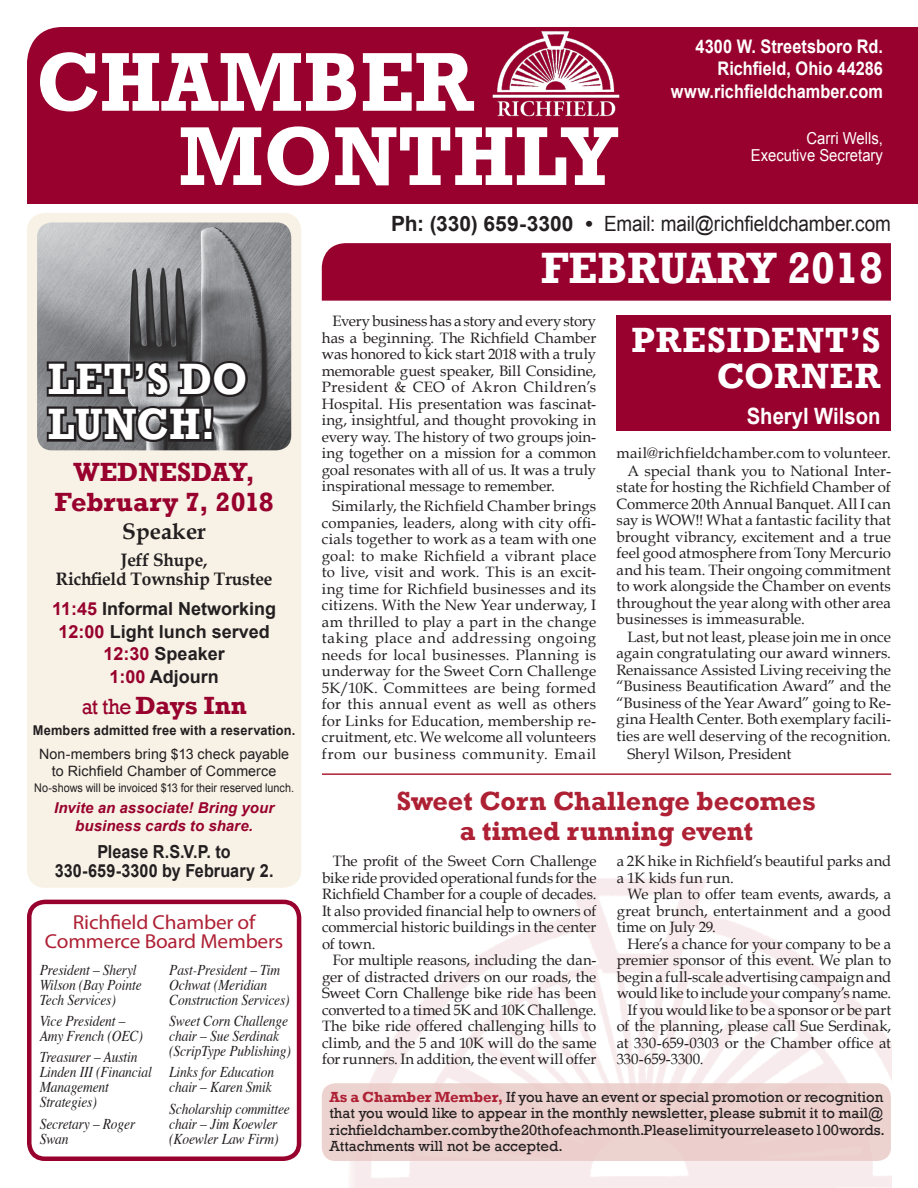
<style>
.page{position:relative;width:918px;height:1188px;background:#fff}
.page>*{position:absolute;margin:0;border:0;box-sizing:border-box;transform-origin:0 0}
.t1{font:700 84.75px/74.2px "Rockwell";color:#fff;scale:.96 1}
.t2{font:700 45px/45px "Rockwell";color:#fff;scale:.92 1}
.t3{font:700 45px "Rockwell";color:#fff;scale:.96 1}
.t4{font:700 36px/36px "Rockwell";letter-spacing:.025em;color:#fff;text-align:right}
.t5{font:700 27px/30px "Rockwell";color:#ae2135;text-align:center}
.t6{font:700 27px/30px "Rockwell";color:#98012d;text-align:center}
.t7{font:700 25.5px "Rockwell";color:#98012d}
.t8{font:700 22.5px "Arial";color:#fff;scale:.9 1}
.Book_Antique_headlin{font:700 22.5px "Book Antiqua";color:#231f20}
.t9{font:21px "Arial";letter-spacing:-.005em;color:#231f20;scale:.9 1}
._001Body_Text{font:20.25px/19.5px "Myriad Pro";letter-spacing:-.01em;color:#ae2135;text-align:center;scale:1.06 1}
.t10{font:700 18.75px "Arial";color:#fff;scale:.87 1}
.t11{font:700 18px "Arial";color:#231f20}
.t12{font:700 18px/19.5px "Arial";color:#231f20;text-align:center;scale:.9 1}
.Book_Antique_headlin-2{font:700 18px/19.5px "Book Antiqua";letter-spacing:-.01em;color:#231f20;text-align:center;scale:.96 1}
.t13{font:16.5px/16.5px "Arial";color:#fff;text-align:right;scale:.9 1}
.Book_Antique{font:15px/16.5px "Book Antiqua";color:#231f20;text-align:justify}
.t14{font:italic 15px/15px "Times";letter-spacing:-.01em;color:#231f20;scale:.9 1}
.t15{font:15px/16.5px "Rockwell";color:#231f20;text-align:justify}
.lunch_cost_info{font:italic 700 15px/18px "Arial";letter-spacing:.005em;color:#98012d;text-align:center}
.lunch_cost_info-2{font:14.25px/16.5px "Arial";letter-spacing:.005em;color:#231f20;text-align:center}
.t16{font:700 13.5px "Arial";letter-spacing:.015em;color:#231f20;scale:.95 1}
.lunch_cost_info-3{font:12px "Arial";color:#231f20;scale:.9 1}
.s1{font-weight:700}
.s2{color:#98012d}
.s3{font-weight:400;font-size:22.5px}
.s4{font-weight:700;color:#ae2135}
</style>
<div class="page">
<div style="left:27px;top:27px;width:891px;height:177px;background:#98012d"></div>
<img style="left:462px;top:30px;width:190px;height:87px">
<div style="left:27px;top:213px;width:274px;height:675px;background:#f7f1e6;border-radius:18px"></div>
<img style="left:37px;top:222px;width:254px;height:228px">
<svg style="left:44px;top:358px;width:207px;height:88px;background:#4e4d4f"></svg>
<div style="left:322px;top:243px;width:569px;height:58px;background:#98012d"></div>
<div style="left:617px;top:315px;width:274px;height:116px;background:#98012d"></div>
<hr style="left:322px;top:773px;width:569px;height:2px;background:#ae2135">
<div style="left:322px;top:1083px;width:569px;height:78px;background:#ecd0cc;border-radius:14px"></div>
<div style="left:27px;top:900px;width:274px;height:261px;border:4px solid #98012d;border-radius:16px"></div>
<h1 class="t1" style="left:179px;top:45px;width:459px;text-indent:-143px">CHAMBER<br>MONTHLY</h1>
<p class="t10" style="left:696px;top:34px;width:217px">4300 W. Streetsboro Rd.</p>
<p class="t10" style="left:718px;top:56px;width:192px">Richfield, Ohio 44286</p>
<p class="t10" style="left:671px;top:79px;width:245px">www.richfieldchamber.com</p>
<p class="t13" style="left:751px;top:130px;width:148px">Carri Wells,<br>Executive Secretary</p>
<p class="t9" style="left:391px;top:210px;width:557px"><span class="s1">Ph: (330) 659-3300 •</span> Email: mail@richfieldchamber.com</p>
<p class="t2" style="left:48px;top:357px;width:219px">LET’S DO<br>LUNCH!</p>
<p class="t6" style="left:55px;top:457px;width:221px">WEDNESDAY,<br>February 7, 2018</p>
<p class="Book_Antique_headlin" style="left:122px;top:518px;width:85px">Speaker</p>
<p class="Book_Antique_headlin-2" style="left:56px;top:550px;width:227px">Jeff Shupe,<br>Richfield Township Trustee</p>
<p class="t11" style="left:52px;top:597px;width:226px"><span class="s2">11:45</span> Informal Networking</p>
<p class="t11" style="left:59px;top:619px;width:213px"><span class="s2">12:00</span> Light lunch served</p>
<p class="t11" style="left:104px;top:642px;width:123px"><span class="s2">12:30</span> Speaker</p>
<p class="t11" style="left:109px;top:664px;width:111px"><span class="s2">1:00</span> Adjourn</p>
<p class="t7" style="left:82px;top:690px;width:166px"><span class="s3">at the</span> Days Inn</p>
<p class="t16" style="left:33px;top:721px;width:278px">Members admitted free with a reservation.</p>
<p class="lunch_cost_info-2" style="left:39px;top:746px;width:252px">Non-members bring $13 check payable to Richfield Chamber of Commerce</p>
<p class="lunch_cost_info-3" style="left:34px;top:780px;width:290px">No-shows will be invoiced $13 for their reserved lunch.</p>
<p class="lunch_cost_info" style="left:54px;top:799px;width:222px">Invite an associate! Bring your business cards to share.</p>
<p class="t12" style="left:55px;top:842px;width:245px">Please R.S.V.P. to<br>330-659-3300 by February 2.</p>
<p class="_001Body_Text" style="left:45px;top:912px;width:226px">Richfield Chamber of<br>Commerce Board Members</p>
<p class="t14" style="left:40px;top:961px;width:115px">President – Sheryl<br>Wilson (Bay Pointe<br>Tech Services)</p>
<p class="t14" style="left:40px;top:1013px;width:116px">Vice President –<br>Amy French (OEC)</p>
<p class="t14" style="left:40px;top:1049px;width:126px">Treasurer – Austin<br>Linden III (Financial<br>Management<br>Strategies)</p>
<p class="t14" style="left:40px;top:1116px;width:108px">Secretary – Roger<br>Swan</p>
<p class="t14" style="left:169px;top:961px;width:135px">Past-President – Tim<br>Ochwat (Meridian<br>Construction Services)</p>
<p class="t14" style="left:169px;top:1013px;width:137px">Sweet Corn Challenge chair – Sue Serdinak (ScripType Publishing)</p>
<p class="t14" style="left:169px;top:1064px;width:118px">Links for Education chair – Karen Smik</p>
<p class="t14" style="left:169px;top:1101px;width:136px">Scholarship committee chair – Jim Koewler (Koewler Law Firm)</p>
<p class="t3" style="left:541px;top:241px;width:358px">FEBRUARY 2018</p>
<p class="Book_Antique" style="left:322px;top:313px;width:276px;text-indent:11px">Every business has a story and every story has a beginning. The Richfield Chamber was honored to kick start 2018 with a truly memorable guest speaker, Bill Considine, President &amp; CEO of Akron Children’s Hospital. His presentation was fascinat&shy;ing, insightful, and thought provoking in every way. The history of two groups join&shy;ing together on a mission for a common goal resonates with all of us. It was a truly inspirational message to remember.</p>
<p class="Book_Antique" style="left:322px;top:498px;width:276px;text-indent:11px">Similarly, the Richfield Chamber brings companies, leaders, along with city offi&shy;cials together to work as a team with one goal: to make Richfield a vibrant place to live, visit and work. This is an excit&shy;ing time for Richfield businesses and its citizens. With the New Year underway, I am thrilled to play a part in the change taking place and addressing ongoing needs for local businesses. Planning is underway for the Sweet Corn Challenge 5K/10K. Committees are being formed for this annual event as well as others for Links for Education, membership re&shy;cruitment, etc. We welcome all volunteers from our business community. Email</p>
<p class="t4" style="left:632px;top:322px;width:250px">PRESIDENT’S<br>CORNER</p>
<p class="t8" style="left:747px;top:401px;width:150px">Sheryl Wilson</p>
<p class="Book_Antique" style="left:617px;top:445px;width:276px">mail@richfieldchamber.com to volunteer.</p>
<p class="Book_Antique" style="left:617px;top:462px;width:276px;text-indent:11px">A special thank you to National Inter&shy;state for hosting the Richfield Chamber of Commerce 20th Annual Banquet. All I can say is WOW!! What a fantastic facility that brought vibrancy, excitement and a true feel good atmosphere from Tony Mercurio and his team. Their ongoing commitment to work alongside the Chamber on events throughout the year along with other area businesses is immeasurable.</p>
<p class="Book_Antique" style="left:617px;top:628px;width:276px;text-indent:11px">Last, but not least, please join me in once again congratulating our award winners.<br>Renaissance Assisted Living receiving the “Business Beautification Award” and the “Business of the Year Award” going to Re&shy;gina Health Center. Both exemplary facili&shy;ties are well deserving of the recognition.</p>
<p class="Book_Antique" style="left:627px;top:745px;width:166px">Sheryl Wilson, President</p>
<p class="t5" style="left:397px;top:786px;width:420px">Sweet Corn Challenge becomes a timed running event</p>
<p class="Book_Antique" style="left:322px;top:853px;width:276px;text-indent:11px">The profit of the Sweet Corn Challenge bike ride provided operational funds for the Richfield Chamber for a couple of decades.<br>It also provided financial help to owners of commercial historic buildings in the center of town.</p>
<p class="Book_Antique" style="left:322px;top:952px;width:276px;text-indent:11px">For multiple reasons, including the dan&shy;ger of distracted drivers on our roads, the Sweet Corn Challenge bike ride has been converted to a timed 5K and 10K Challenge.<br>The bike ride offered challenging hills to climb, and the 5 and 10K will do the same for runners. In addition, the event will offer</p>
<p class="Book_Antique" style="left:617px;top:853px;width:276px">a 2K hike in Richfield’s beautiful parks and a 1K kids fun run.</p>
<p class="Book_Antique" style="left:617px;top:886px;width:276px;text-indent:11px">We plan to offer team events, awards, a great brunch, entertainment and a good time on July 29.</p>
<p class="Book_Antique" style="left:617px;top:935px;width:276px;text-indent:11px">Here’s a chance for your company to be a premier sponsor of this event. We plan to begin a full-scale advertising campaign and would like to include your company’s name.</p>
<p class="Book_Antique" style="left:617px;top:1001px;width:276px;text-indent:11px">If you would like to be a sponsor or be part of the planning, please call Sue Serdinak, at 330-659-0303 or the Chamber office at 330-659-3300.</p>
<p class="t15" style="left:329px;top:1089px;width:557px"><span class="s4">As a Chamber Member,</span> If you have an event or special promotion or recognition that you would like to appear in the monthly newsletter, please submit it to mail@ richfieldchamber.com by the 20th of each month. Please limit your release to 100 words.<br>Attachments will not be accepted.</p>
</div>
